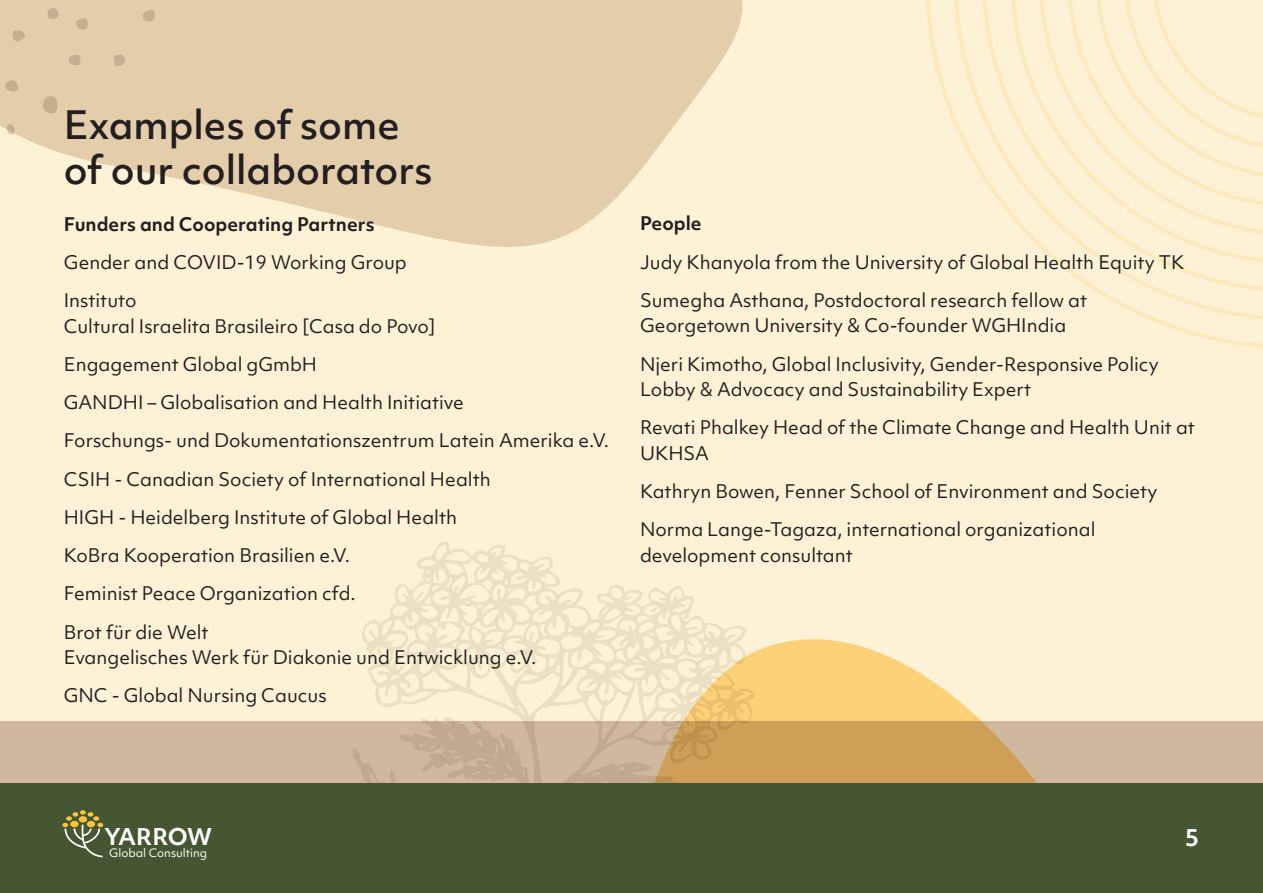
<style>
.page{position:relative;width:1263px;height:893px;background:#fef2d6}
.page>*{position:absolute;margin:0;border:0;box-sizing:border-box;transform-origin:0 0}
.A_Head{font:500 37.5px/45px "Objektiv Mk 1";color:#231f20}
.Body_Copy{font:700 22.5px "Objektiv Mk 1";color:#fff}
.t1{font:700 22.2px "Objektiv Mk 1";letter-spacing:-.035em;color:#fff}
.Body_Copy-2{font:18px/25.5px "Objektiv Mk 1";color:#231f20}
.Body_Copy-3{font:700 18px "Objektiv Mk 1";color:#231f20}
.t2{font:11.1px "Objektiv Mk 1";color:#fff}
</style>
<div class="page">
<svg style="left:926px;top:0;width:337px;height:348px"></svg>
<svg style="left:954px;top:0;width:309px;height:321px"></svg>
<svg style="left:982px;top:0;width:281px;height:292px"></svg>
<svg style="left:1010px;top:0;width:253px;height:264px"></svg>
<svg style="left:1039px;top:0;width:224px;height:235px"></svg>
<svg style="left:1067px;top:0;width:196px;height:207px"></svg>
<svg style="left:755px;top:639px;width:227px;height:82px;fill:#fdd177"></svg>
<svg style="left:0;top:0;width:742px;height:247px;fill:#e4cdab"></svg>
<svg style="left:43px;top:96px;width:14px;height:18px"></svg>
<svg style="left:5px;top:80px;width:13px;height:12px"></svg>
<svg style="left:143px;top:9px;width:12px;height:13px"></svg>
<svg style="left:76px;top:17px;width:12px;height:13px"></svg>
<svg style="left:12px;top:30px;width:13px;height:12px"></svg>
<svg style="left:69px;top:54px;width:12px;height:12px"></svg>
<svg style="left:47px;top:7px;width:12px;height:12px"></svg>
<svg style="left:113px;top:54px;width:12px;height:13px"></svg>
<svg style="left:6px;top:124px;width:9px;height:11px"></svg>
<svg style="left:362px;top:542px;width:393px;height:179px"></svg>
<svg style="left:0;top:721px;width:1263px;height:63px;background:#cbae88"></svg>
<div style="left:0;top:784px;width:1263px;height:109px;background:#455632"></div>
<svg style="left:62px;top:810px;width:41px;height:47px"></svg>
<p class="A_Head" style="left:64px;top:102px;width:370px">Examples of some of our collaborators</p>
<p class="Body_Copy-3" style="left:64px;top:211px;width:312px">Funders and Cooperating Partners</p>
<p class="Body_Copy-2" style="left:64px;top:249px;width:345px">Gender and COVID-19 Working Group</p>
<p class="Body_Copy-2" style="left:64px;top:287px;width:373px">Instituto<br>Cultural Israelita Brasileiro [Casa do Povo]</p>
<p class="Body_Copy-2" style="left:64px;top:351px;width:255px">Engagement Global gGmbH</p>
<p class="Body_Copy-2" style="left:64px;top:389px;width:401px">GANDHI – Globalisation and Health Initiative</p>
<p class="Body_Copy-2" style="left:64px;top:428px;width:547px">Forschungs- und Dokumentationszentrum Latein Amerika e.V.</p>
<p class="Body_Copy-2" style="left:64px;top:466px;width:428px">CSIH - Canadian Society of International Health</p>
<p class="Body_Copy-2" style="left:64px;top:504px;width:395px">HIGH - Heidelberg Institute of Global Health</p>
<p class="Body_Copy-2" style="left:64px;top:542px;width:288px">KoBra Kooperation Brasilien e.V.</p>
<p class="Body_Copy-2" style="left:64px;top:581px;width:294px">Feminist Peace Organization cfd.</p>
<p class="Body_Copy-2" style="left:64px;top:619px;width:474px">Brot für die Welt<br>Evangelisches Werk für Diakonie und Entwicklung e.V.</p>
<p class="Body_Copy-2" style="left:64px;top:683px;width:264px">GNC - Global Nursing Caucus</p>
<p class="Body_Copy-3" style="left:640px;top:211px;width:63px">People</p>
<p class="Body_Copy-2" style="left:640px;top:249px;width:546px">Judy Khanyola from the University of Global Health Equity TK</p>
<p class="Body_Copy-2" style="left:640px;top:287px;width:449px">Sumegha Asthana, Postdoctoral research fellow at<br>Georgetown University &amp; Co-founder WGHIndia</p>
<p class="Body_Copy-2" style="left:640px;top:351px;width:520px">Njeri Kimotho, Global Inclusivity, Gender-Responsive Policy<br>Lobby &amp; Advocacy and Sustainability Expert</p>
<p class="Body_Copy-2" style="left:640px;top:415px;width:556px">Revati Phalkey Head of the Climate Change and Health Unit at<br>UKHSA</p>
<p class="Body_Copy-2" style="left:640px;top:478px;width:519px">Kathryn Bowen, Fenner School of Environment and Society</p>
<p class="Body_Copy-2" style="left:640px;top:517px;width:457px">Norma Lange-Tagaza, international organizational development consultant</p>
<p class="t1" style="left:104px;top:821px;width:109px">YARROW</p>
<p class="t2" style="left:109px;top:846px;width:100px">Global Consulting</p>
<p class="Body_Copy" style="left:1185px;top:822px;width:15px">5</p>
</div>
